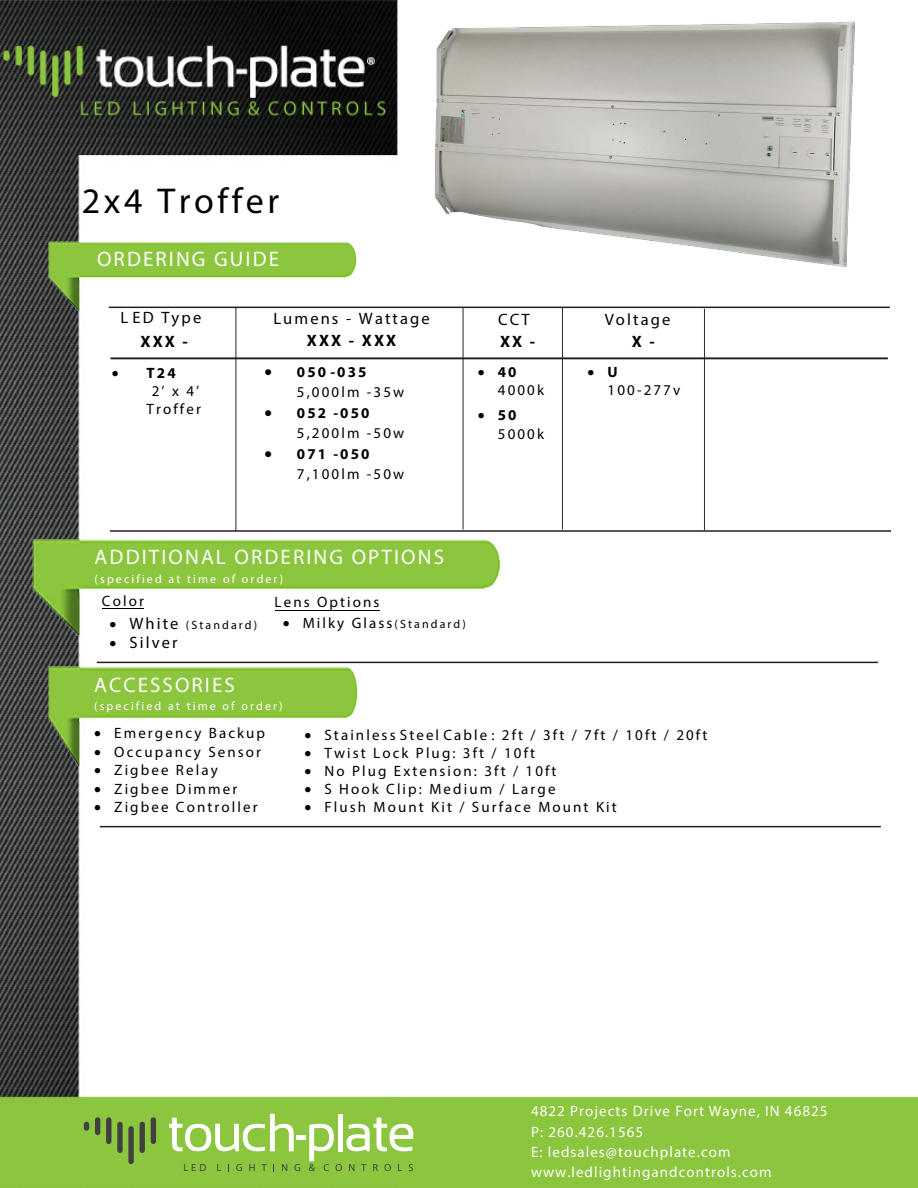
<style>
.page{position:relative;width:918px;height:1188px;background:#fff}
.page>*{position:absolute;margin:0;border:0;box-sizing:border-box;transform-origin:0 0}
.t1{font:36px "Myriad Pro";letter-spacing:.1em;color:#000}
.t2{font:21px "Myriad Pro";letter-spacing:.1em;color:#fff}
.t3{font:16.5px "Myriad Pro";letter-spacing:.125em;color:#000}
.t4{font:700 16.5px "Myriad Pro";letter-spacing:.125em;color:#000}
.t5{font:15px/20.5px "Myriad Pro";letter-spacing:.14em;color:#000}
.TOC_Text{font:15px/20.4px "Myriad Pro";letter-spacing:.07em;color:#fff}
.t6{font:700 15px "Myriad Pro";color:#000}
.t7{font:12px "Myriad Pro";letter-spacing:.175em;color:#fff}
.t8{font:12px "Myriad Pro";letter-spacing:.175em;color:#000}
.t9{font:10.35px "Myriad Pro";color:#404041}
.s1{font-weight:700}
.s2{font-size:16.5px}
.s3{font-size:12px}
</style>
<div class="page">
<img style="left:0;top:0;width:918px;height:1188px">
<hr style="left:97px;top:662px;width:781px;height:1px;background:#231f20">
<hr style="left:100px;top:826px;width:781px;height:1px;background:#231f20">
<img style="left:48px;top:238px;width:309px;height:73px">
<svg style="left:169px;top:1114px;width:246px;height:57px"></svg>
<div style="left:84px;top:1122px;width:5px;height:9px;background:#404041;border-radius:3px"></div>
<div style="left:95px;top:1117px;width:5px;height:18px;background:#404041;border-radius:3px"></div>
<div style="left:106px;top:1117px;width:5px;height:27px;background:#404041;border-radius:3px"></div>
<div style="left:117px;top:1122px;width:6px;height:31px;background:#404041;border-radius:3px"></div>
<div style="left:128px;top:1126px;width:6px;height:38px;background:#404041;border-radius:3px"></div>
<div style="left:140px;top:1122px;width:5px;height:31px;background:#404041;border-radius:3px"></div>
<div style="left:151px;top:1117px;width:5px;height:27px;background:#404041;border-radius:3px"></div>
<hr style="left:236px;top:307px;width:1px;height:224px;background:#231f20">
<hr style="left:463px;top:308px;width:1px;height:222px;background:#231f20">
<hr style="left:562px;top:308px;width:1px;height:222px;background:#231f20">
<hr style="left:704px;top:309px;width:1px;height:221px;background:#231f20">
<hr style="left:109px;top:307px;width:781px;height:1px;background:#231f20">
<img style="left:32px;top:535px;width:468px;height:101px">
<img style="left:48px;top:662px;width:309px;height:105px">
<hr style="left:110px;top:530px;width:781px;height:2px;background:#231f20">
<hr style="left:110px;top:358px;width:778px;height:1px;background:#231f20">
<hr style="left:275px;top:610px;width:104px;height:1px;background:#000">
<img style="left:423px;top:12px;width:439px;height:266px">
<h1 class="t1" style="left:82px;top:179px;width:199px">2x4 Troffer</h1>
<p class="t2" style="left:97px;top:246px;width:184px">ORDERING GUIDE</p>
<p class="t3" style="left:120px;top:308px;width:82px">L ED Type</p>
<p class="t4" style="left:141px;top:331px;width:49px">XXX -</p>
<p class="t6" style="left:112px;top:363px;width:65px">• T24</p>
<p class="t5" style="left:152px;top:381px;width:49px">2’ x 4’</p>
<p class="t5" style="left:147px;top:398px;width:56px">Troffer</p>
<p class="t3" style="left:273px;top:308px;width:158px">Lumens - Wattage</p>
<p class="t3" style="left:498px;top:309px;width:33px">CCT</p>
<p class="t4" style="left:500px;top:331px;width:37px">XX -</p>
<p class="t3" style="left:605px;top:309px;width:67px">Voltage</p>
<p class="t4" style="left:307px;top:329px;width:91px">XXX - XXX</p>
<p class="t4" style="left:632px;top:331px;width:24px">X -</p>
<p class="t5" style="left:297px;top:361px;width:109px;text-indent:-32px">• <span class="s1">050 -035<br></span>5,000lm -35w</p>
<p class="t5" style="left:297px;top:402px;width:109px;text-indent:-32px">• <span class="s1">052 -050<br></span>5,200lm -50w</p>
<p class="t5" style="left:297px;top:443px;width:109px;text-indent:-32px">• <span class="s1">071 -050<br></span>7,100lm -50w</p>
<p class="t5" style="left:498px;top:363px;width:48px;line-height:18.1px;text-indent:-20px">• <span class="s1">40<br></span>4000k</p>
<p class="t5" style="left:498px;top:405px;width:48px;line-height:19.4px;text-indent:-20px">• <span class="s1">50<br></span>5000k</p>
<p class="t5" style="left:608px;top:363px;width:74px;line-height:18.1px;text-indent:-20px">• <span class="s1">U<br></span>100-277v</p>
<h2 class="t2" style="left:95px;top:544px;width:351px">ADDITIONAL ORDERING OPTIONS</h2>
<p class="t7" style="left:95px;top:571px;width:190px">(specified at time of order)</p>
<p class="t5" style="left:102px;top:590px;width:44px">Color</p>
<p class="t8" style="left:109px;top:618px;width:149px">• <span class="s2">White</span> (Standard)</p>
<p class="t3" style="left:109px;top:633px;width:69px">• Silver</p>
<p class="t5" style="left:275px;top:592px;width:106px">Lens Options</p>
<p class="t5" style="left:283px;top:612px;width:185px">• Milky Glass<span class="s3">(Standard)</span></p>
<h2 class="t2" style="left:94px;top:672px;width:142px">ACCESSORIES</h2>
<p class="t7" style="left:94px;top:699px;width:190px">(specified at time of order)</p>
<p class="t5" style="left:94px;top:722px;width:172px">• Emergency Backup</p>
<p class="t5" style="left:94px;top:741px;width:168px">• Occupancy Sensor</p>
<p class="t5" style="left:94px;top:759px;width:125px">• Zigbee Relay</p>
<p class="t5" style="left:94px;top:778px;width:145px">• Zigbee Dimmer</p>
<p class="t5" style="left:94px;top:797px;width:165px">• Zigbee Controller</p>
<p class="t5" style="left:304px;top:724px;width:404px">• Stainless Steel Cable : 2ft / 3ft / 7ft / 10ft / 20ft</p>
<p class="t5" style="left:304px;top:742px;width:232px">• Twist Lock Plug: 3ft / 10ft</p>
<p class="t5" style="left:304px;top:760px;width:254px">• No Plug Extension: 3ft / 10ft</p>
<p class="t5" style="left:304px;top:778px;width:253px">• S Hook Clip: Medium / Large</p>
<p class="t5" style="left:304px;top:796px;width:314px">• Flush Mount Kit / Surface Mount Kit</p>
<p class="TOC_Text" style="left:531px;top:1101px;width:298px">4822 Projects Drive Fort Wayne, IN 46825<br>P: 260.426.1565<br>E: ledsales@touchplate.com</p>
<p class="t9" style="left:183px;top:1161px;width:24px">LED</p>
<p class="t9" style="left:309px;top:1162px;width:8px">&amp;</p>
<p class="TOC_Text" style="left:531px;top:1162px;width:242px">www.ledlightingandcontrols.com</p>
</div>
